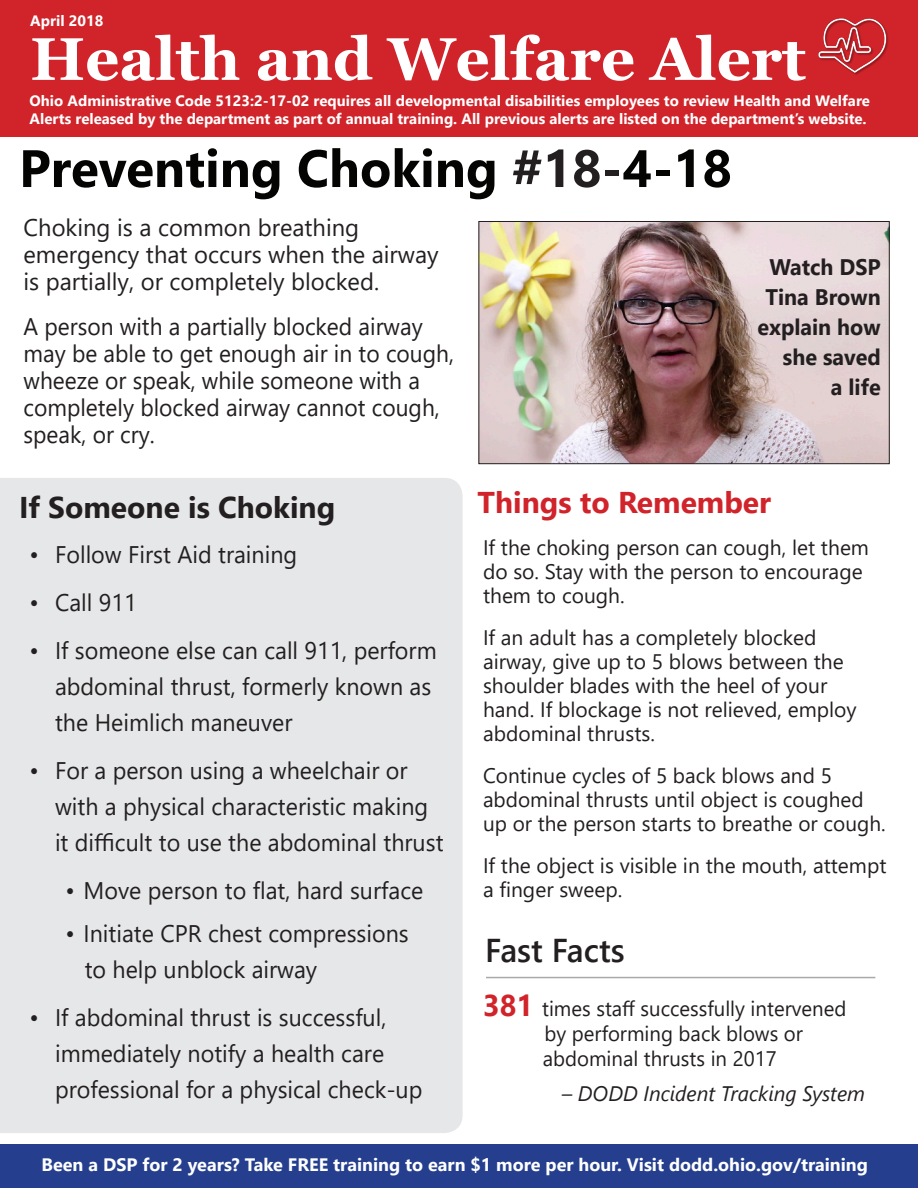
<style>
.page{position:relative;width:918px;height:1188px;background:#fff}
.page>*{position:absolute;margin:0;border:0;box-sizing:border-box;transform-origin:0 0}
.t1{font:700 60px "Georgia";color:#fff}
.t2{font:700 52.5px "Segoe UI";color:#040503}
.t3{font:600 33px "Segoe UI";color:#231f20}
.t4{font:700 30px "Segoe UI";color:#231f20}
.t5{font:700 30px "Segoe UI";color:#d1232a}
.t6{font:24px/36px "Segoe UI";color:#231f20}
.t7{font:24px/27px "Segoe UI";color:#231f20;scale:.95 1}
.t8{font:700 22.5px "Segoe UI";color:#231f20;scale:.96 1}
.t9{font:21px/24px "Segoe UI";color:#231f20}
.t10{font:italic 21px "Segoe UI";color:#231f20}
.t11{font:700 18px "Segoe UI";color:#fff}
.t12{font:700 15px/18px "Segoe UI";color:#fff}
.s1{color:#231f20}
.s2{font-weight:700;font-size:30px;color:#d1232a}
</style>
<div class="page">
<div style="left:0;top:0;width:918px;height:136px;background:#d1232a"></div>
<img style="left:818px;top:18px;width:71px;height:57px">
<div style="left:0;top:478px;width:463px;height:655px;background:#e6e7e9"></div>
<img style="left:481px;top:223px;width:407px;height:239px">
<div style="left:479px;top:221px;width:411px;height:243px;border:1px solid #231f20"></div>
<div style="left:0;top:1145px;width:918px;height:43px;background:#253f8e"></div>
<hr style="left:486px;top:977px;width:389px;height:1px;background:#a8a9ad">
<p class="t12" style="left:30px;top:12px;width:75px">April 2018</p>
<p class="t1" style="left:30px;top:21px;width:777px">Health and Welfare Alert</p>
<p class="t12" style="left:30px;top:91px;width:842px">Ohio Administrative Code 5123:2-17-02 requires all developmental disabilities employees to review Health and Welfare<br>Alerts released by the department as part of annual training. All previous alerts are listed on the department’s website.</p>
<p class="t2" style="left:19px;top:126px;width:714px">Preventing Choking <span class="s1">#18-</span>4-18</p>
<p class="t6" style="left:24px;top:209px;width:337px">Choking is a common breathing</p>
<p class="t6" style="left:24px;top:241px;width:417px;line-height:27px">emergency that occurs when the airway is partially, or completely blocked.</p>
<p class="t7" style="left:24px;top:313px;width:455px">A person with a partially blocked airway may be able to get enough air in to cough, wheeze or speak, while someone with a completely blocked airway cannot cough, speak, or cry.</p>
<p class="t8" style="left:769px;top:249px;width:118px">Watch DSP</p>
<p class="t8" style="left:765px;top:279px;width:122px">Tina Brown</p>
<p class="t8" style="left:757px;top:309px;width:130px">explain how</p>
<p class="t8" style="left:783px;top:339px;width:103px">she saved</p>
<p class="t8" style="left:831px;top:369px;width:53px">a life</p>
<p class="t4" style="left:19px;top:484px;width:318px">If Someone is Choking</p>
<p class="t6" style="left:30px;top:536px;width:269px">• Follow First Aid training</p>
<p class="t6" style="left:30px;top:584px;width:109px">• Call 911</p>
<p class="t6" style="left:55px;top:632px;width:383px;text-indent:-26px">• If someone else can call 911, perform abdominal thrust, formerly known as the Heimlich maneuver</p>
<p class="t6" style="left:55px;top:752px;width:390px;text-indent:-25px">• For a person using a wheelchair or with a physical characteristic making it difficult to use the abdominal thrust</p>
<p class="t6" style="left:66px;top:872px;width:359px">• Move person to flat, hard surface</p>
<p class="t6" style="left:85px;top:915px;width:326px;text-indent:-19px">• Initiate CPR chest compressions to help unblock airway</p>
<p class="t6" style="left:55px;top:999px;width:369px;text-indent:-26px">• If abdominal thrust is successful, immediately notify a health care professional for a physical check-up</p>
<p class="t5" style="left:478px;top:478px;width:295px">Things to Remember</p>
<p class="t9" style="left:483px;top:535px;width:388px">If the choking person can cough, let them do so. Stay with the person to encourage them to cough.</p>
<p class="t9" style="left:483px;top:625px;width:335px">If an adult has a completely blocked</p>
<p class="t9" style="left:483px;top:649px;width:362px">airway, give up to 5 blows between the shoulder blades with the heel of your</p>
<p class="t9" style="left:483px;top:697px;width:375px">hand. If blockage is not relieved, employ</p>
<p class="t9" style="left:483px;top:721px;width:173px">abdominal thrusts.</p>
<p class="t9" style="left:483px;top:763px;width:350px">Continue cycles of 5 back blows and 5</p>
<p class="t9" style="left:483px;top:787px;width:382px">abdominal thrusts until object is coughed</p>
<p class="t9" style="left:483px;top:811px;width:404px">up or the person starts to breathe or cough.</p>
<p class="t9" style="left:483px;top:853px;width:405px">If the object is visible in the mouth, attempt a finger sweep.</p>
<p class="t3" style="left:485px;top:924px;width:141px">Fast Facts</p>
<p class="t9" style="left:545px;top:995px;width:303px;line-height:25.2px;text-indent:-61px"><span class="s2">381</span> times staff successfully intervened by performing back blows or</p>
<p class="t9" style="left:543px;top:1046px;width:235px">abdominal thrusts in 2017</p>
<p class="t10" style="left:562px;top:1077px;width:305px">– DODD Incident Tracking System</p>
<p class="t11" style="left:42px;top:1150px;width:828px">Been a DSP for 2 years? Take FREE training to earn $1 more per hour. Visit dodd.ohio.gov/training</p>
</div>
